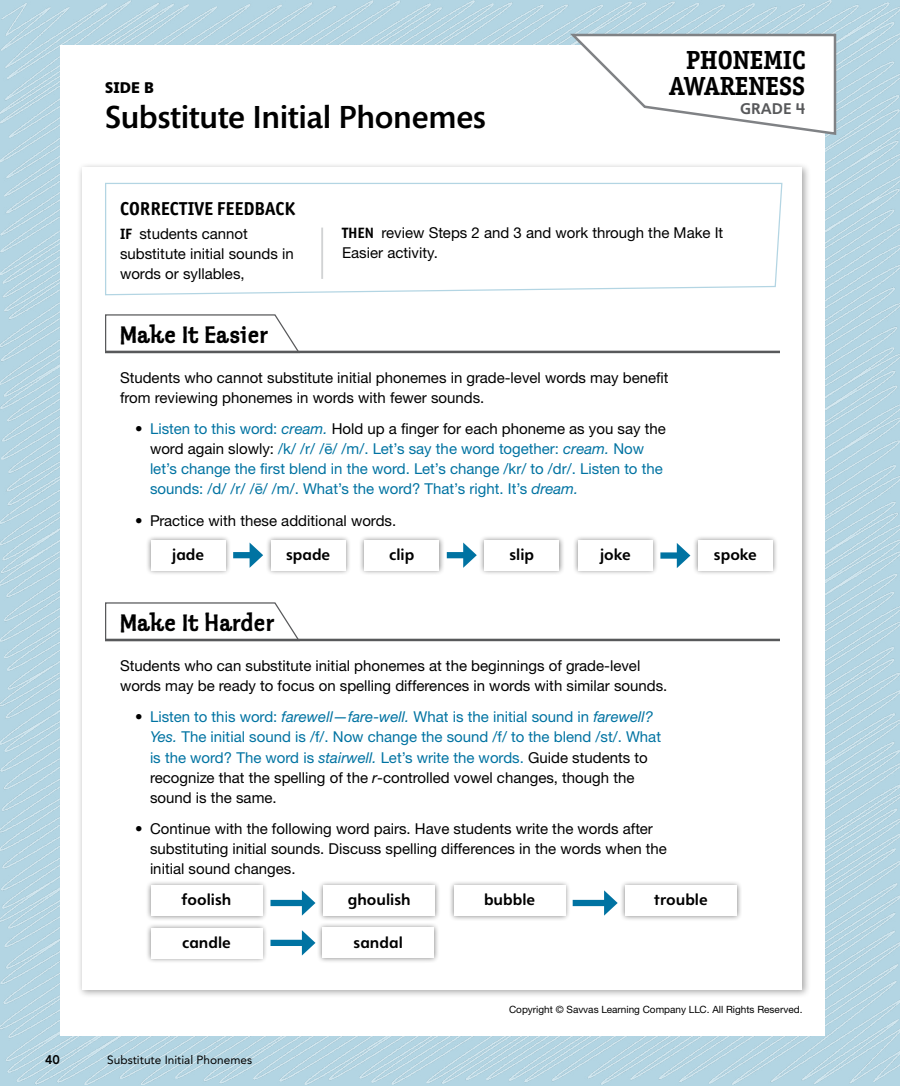
<style>
.page{position:relative;width:900px;height:1086px;background:#fff}
.page>*{position:absolute;margin:0;border:0;box-sizing:border-box;transform-origin:0 0}
.SideAB_H2{font:500 32.5px "Mundo Sans Pro";letter-spacing:-.005em;color:#000}
.Routine_Title_H1{font:700 26.25px/26.2px "Officina Serif ITC Pro";color:#000;text-align:right}
.MakeIt_H1{font:25px "Klepto ITC Std";letter-spacing:.02em;color:#000}
.MakeIt1_H1{font:25px "Klepto ITC Std";letter-spacing:.02em;color:#000}
.Corrective_H1{font:700 18.75px "Officina Sans ITC Pro";color:#000}
.t1{font:15px/20px "Helvetica Neue LTW1 G";color:#0073a2}
.TXT1_MakeIt{font:15px/20px "Helvetica Neue LTW1 G";color:#000}
.TXT1_Corrective{font:15px/20px "Helvetica Neue LTW1 G";color:#000}
.CLO1_words{font:700 15px "Heinemann School";color:#000}
.Routine_GradeNum_H2{font:700 15px "Heinemann School";color:#58595b}
.SideAB_H1{font:900 15px "Heinemann School";color:#000}
.t2{font:800 12.5px "Avenir LT Pro";color:#000}
.t3{font:11.88px "Avenir LT Pro";color:#000}
.t4{font:10px "Helvetica Neue LTW1 G";color:#000}
.s1{font-family:"Officina Sans ITC Pro";font-weight:700}
.s2{color:#000}
.s3{font-style:italic}
.s4{font-style:italic;color:#000}
</style>
<div class="page">
<img style="left:0;top:0;width:900px;height:1084px">
<div style="left:60px;top:45px;width:765px;height:990px;background:#fff"></div>
<div style="left:77px;top:162px;width:734px;height:836px;background:#000;opacity:.35"></div>
<div style="left:82px;top:168px;width:720px;height:822px;background:#fff"></div>
<svg style="left:105px;top:182px;width:678px;height:114px"></svg>
<hr style="left:321px;top:228px;width:2px;height:51px;background:#d1d3d4">
<svg style="left:567px;top:32px;width:271px;height:104px"></svg>
<hr style="left:105px;top:351px;width:675px;height:2px;background:#58595b">
<svg style="left:105px;top:314px;width:196px;height:40px"></svg>
<div style="left:145px;top:534px;width:86px;height:42px;background:#000;opacity:.5"></div>
<div style="left:151px;top:540px;width:75px;height:30px;background:#fff"></div>
<div style="left:233px;top:552px;width:22px;height:6px;background:#0073a2"></div>
<svg style="left:250px;top:543px;width:13px;height:25px"></svg>
<div style="left:265px;top:534px;width:86px;height:42px;background:#000;opacity:.5"></div>
<div style="left:271px;top:540px;width:75px;height:30px;background:#fff"></div>
<div style="left:359px;top:534px;width:86px;height:42px;background:#000;opacity:.5"></div>
<div style="left:364px;top:540px;width:75px;height:30px;background:#fff"></div>
<div style="left:447px;top:552px;width:21px;height:6px;background:#0073a2"></div>
<svg style="left:463px;top:542px;width:14px;height:26px"></svg>
<div style="left:479px;top:534px;width:86px;height:42px;background:#000;opacity:.5"></div>
<div style="left:484px;top:540px;width:75px;height:30px;background:#fff"></div>
<div style="left:572px;top:534px;width:87px;height:42px;background:#000;opacity:.5"></div>
<div style="left:578px;top:540px;width:75px;height:30px;background:#fff"></div>
<div style="left:660px;top:552px;width:22px;height:6px;background:#0073a2"></div>
<svg style="left:677px;top:543px;width:13px;height:25px"></svg>
<div style="left:692px;top:534px;width:86px;height:42px;background:#000;opacity:.5"></div>
<div style="left:698px;top:540px;width:75px;height:30px;background:#fff"></div>
<hr style="left:105px;top:638px;width:675px;height:3px;background:#58595b">
<svg style="left:105px;top:602px;width:196px;height:40px"></svg>
<div style="left:145px;top:879px;width:123px;height:42px;background:#000;opacity:.5"></div>
<div style="left:151px;top:885px;width:111px;height:30px;background:#fff"></div>
<div style="left:270px;top:900px;width:37px;height:6px;background:#0073a2"></div>
<svg style="left:302px;top:890px;width:13px;height:25px"></svg>
<div style="left:318px;top:879px;width:123px;height:42px;background:#000;opacity:.5"></div>
<div style="left:323px;top:885px;width:112px;height:30px;background:#fff"></div>
<div style="left:448px;top:879px;width:123px;height:42px;background:#000;opacity:.5"></div>
<div style="left:454px;top:885px;width:111px;height:30px;background:#fff"></div>
<div style="left:573px;top:900px;width:36px;height:6px;background:#0073a2"></div>
<svg style="left:604px;top:890px;width:14px;height:25px"></svg>
<div style="left:620px;top:880px;width:122px;height:41px;background:#000;opacity:.5"></div>
<div style="left:625px;top:885px;width:112px;height:30px;background:#fff"></div>
<div style="left:145px;top:922px;width:123px;height:41px;background:#000;opacity:.5"></div>
<div style="left:151px;top:928px;width:111px;height:30px;background:#fff"></div>
<div style="left:270px;top:939px;width:37px;height:7px;background:#0073a2"></div>
<svg style="left:302px;top:930px;width:13px;height:25px"></svg>
<div style="left:317px;top:922px;width:123px;height:41px;background:#000;opacity:.5"></div>
<div style="left:322px;top:928px;width:112px;height:30px;background:#fff"></div>
<h1 class="SideAB_H1" style="left:105px;top:78px;width:51px">SIDE B</h1>
<h2 class="SideAB_H2" style="left:105px;top:98px;width:382px">Substitute Initial Phonemes</h2>
<h1 class="Routine_Title_H1" style="left:670px;top:47px;width:137px">PHONEMIC<br>AWARENESS</h1>
<h2 class="Routine_GradeNum_H2" style="left:740px;top:99px;width:67px">GRADE 4</h2>
<h1 class="Corrective_H1" style="left:120px;top:197px;width:177px">CORRECTIVE FEEDBACK</h1>
<p class="TXT1_Corrective" style="left:120px;top:223px;width:175px"><span class="s1">IF</span> students cannot substitute initial sounds in words or syllables,</p>
<p class="TXT1_Corrective" style="left:342px;top:223px;width:383px"><span class="s1">THEN</span> review Steps 2 and 3 and work through the Make It<br>Easier activity.</p>
<h1 class="MakeIt_H1" style="left:120px;top:322px;width:149px">Make It Easier</h1>
<p class="TXT1_MakeIt" style="left:120px;top:368px;width:550px">Students who cannot substitute initial phonemes in grade-level words may benefit from reviewing phonemes in words with fewer sounds.</p>
<p class="t1" style="left:150px;top:419px;width:517px;text-indent:-15px"><span class="s2">•</span> Listen to this word: <span class="s3">cream.</span> <span class="s2">Hold up a finger for each phoneme as you say the word again slowly:</span> /k/ /r/ /ē/ /m/. Let’s say the word together: <span class="s3">cream.</span> Now let’s change the first blend in the word. Let’s change /kr/ to /dr/. Listen to the sounds: /d/ /r/ /ē/ /m/. What’s the word? That’s right. It’s <span class="s3">dream.</span></p>
<p class="TXT1_MakeIt" style="left:135px;top:510px;width:263px">• Practice with these additional words.</p>
<p class="CLO1_words" style="left:172px;top:545px;width:33px">jade</p>
<p class="CLO1_words" style="left:286px;top:545px;width:46px">spade</p>
<p class="CLO1_words" style="left:389px;top:545px;width:27px">clip</p>
<p class="CLO1_words" style="left:509px;top:545px;width:26px">slip</p>
<p class="CLO1_words" style="left:600px;top:545px;width:32px">joke</p>
<p class="CLO1_words" style="left:714px;top:545px;width:44px">spoke</p>
<h1 class="MakeIt1_H1" style="left:120px;top:609px;width:156px">Make It Harder</h1>
<p class="TXT1_MakeIt" style="left:120px;top:656px;width:549px">Students who can substitute initial phonemes at the beginnings of grade-level words may be ready to focus on spelling differences in words with similar sounds.</p>
<p class="t1" style="left:150px;top:707px;width:513px;text-indent:-15px"><span class="s2">•</span> Listen to this word: <span class="s3">farewell—fare-well.</span> What is the initial sound in <span class="s3">farewell?<br>Yes.</span> The initial sound is /f/. Now change the sound /f/ to the blend /st/. What is the word? The word is <span class="s3">stairwell.</span> Let’s write the words. <span class="s2">Guide students to recognize that the spelling of the</span> <span class="s4">r</span><span class="s2">-controlled vowel changes, though the sound is the same.</span></p>
<p class="TXT1_MakeIt" style="left:150px;top:818px;width:519px;text-indent:-15px">• Continue with the following word pairs. Have students write the words after substituting initial sounds. Discuss spelling differences in the words when the initial sound changes.</p>
<p class="CLO1_words" style="left:182px;top:890px;width:51px">foolish</p>
<p class="CLO1_words" style="left:348px;top:890px;width:64px">ghoulish</p>
<p class="CLO1_words" style="left:484px;top:890px;width:53px">bubble</p>
<p class="CLO1_words" style="left:654px;top:890px;width:55px">trouble</p>
<p class="CLO1_words" style="left:182px;top:933px;width:50px">candle</p>
<p class="CLO1_words" style="left:354px;top:932px;width:51px">sandal</p>
<p class="t2" style="left:45px;top:1051px;width:16px">40</p>
<p class="t3" style="left:107px;top:1052px;width:146px">Substitute Initial Phonemes</p>
<p class="t4" style="left:509px;top:1003px;width:295px">Copyright © Savvas Learning Company LLC. All Rights Reserved.</p>
</div>
